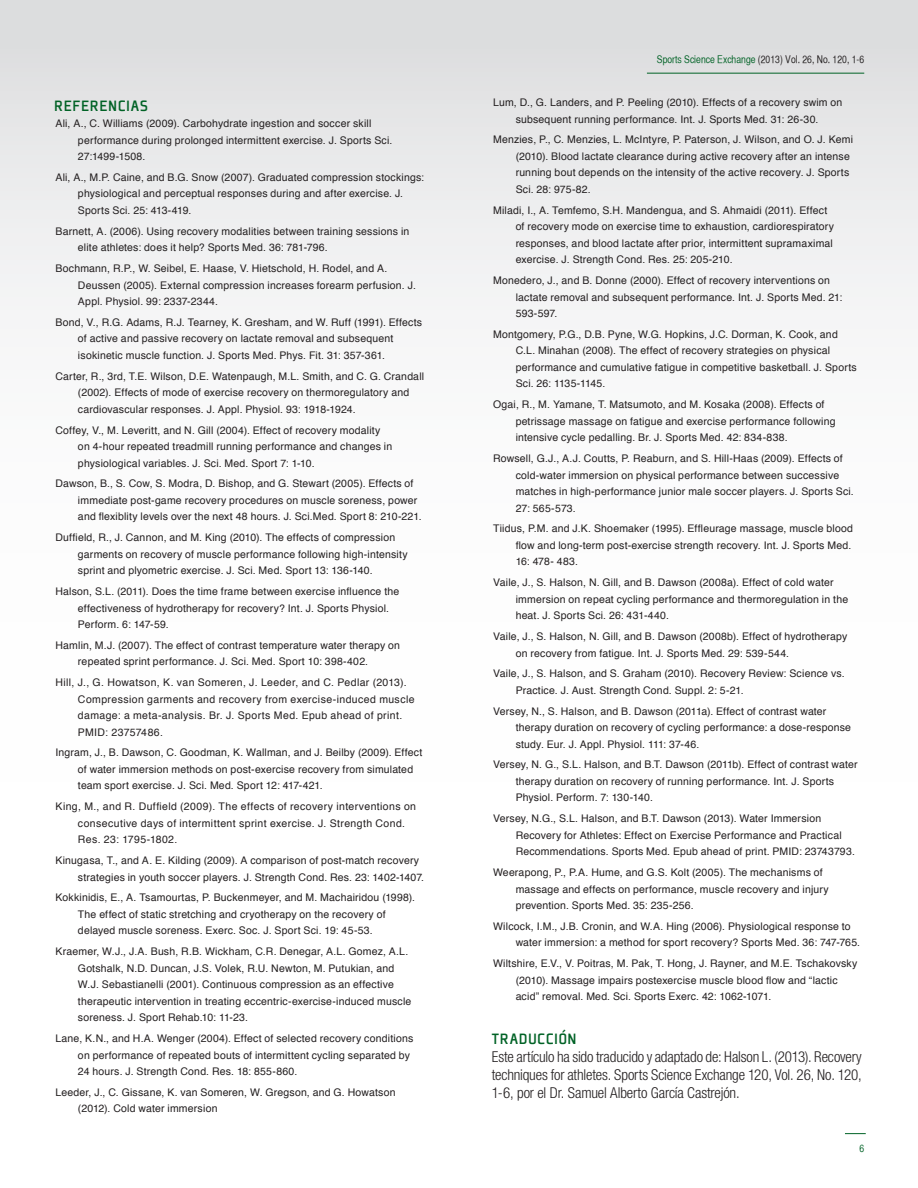
<style>
.page{position:relative;width:918px;height:1188px;background:#fff}
.page>*{position:absolute;margin:0;border:0;box-sizing:border-box;transform-origin:0 0}
.Headings{font:500 16.5px "Plexes Pro";letter-spacing:.025em;color:#016226}
.t1{font:300 condensed 15px/18px "Helvetica Neue LT Std";letter-spacing:-.01em;color:#231f20;text-align:justify}
.t2{font:10.5px/16.5px "Helvetica";letter-spacing:.015em;color:#231f20}
.t3{font:10.5px/16.5px "Helvetica";letter-spacing:.035em;color:#231f20}
.t4{font:10.5px "Helvetica CY Plain";color:#231f20}
.t5{font:10.5px "Helvetica CY Plain";color:#016226}
.s1{color:#016226}
</style>
<div class="page">
<div style="left:0;top:0;width:918px;height:1188px;background:linear-gradient(to bottom,#e8e9ea,#fff)"></div>
<hr style="left:647px;top:73px;width:217px;height:1px;background:#016226">
<svg style="left:845px;top:1133px;width:21px;height:1px"></svg>
<p class="Headings" style="left:54px;top:95px;width:96px">REFERENCIAS</p>
<p class="t2" style="left:78px;top:116px;width:316px;text-indent:-22px">Ali, A., C. Williams (2009). Carbohydrate ingestion and soccer skill performance during prolonged intermittent exercise. J. Sports Sci.<br>27:1499-1508.</p>
<p class="t2" style="left:78px;top:169px;width:348px;text-indent:-22px">Ali, A., M.P. Caine, and B.G. Snow (2007). Graduated compression stockings: physiological and perceptual responses during and after exercise. J.<br>Sports Sci. 25: 413-419.</p>
<p class="t2" style="left:78px;top:223px;width:333px;text-indent:-22px">Barnett, A. (2006). Using recovery modalities between training sessions in elite athletes: does it help? Sports Med. 36: 781-796.</p>
<p class="t2" style="left:78px;top:260px;width:339px;text-indent:-22px">Bochmann, R.P., W. Seibel, E. Haase, V. Hietschold, H. Rodel, and A.<br>Deussen (2005). External compression increases forearm perfusion. J.<br>Appl. Physiol. 99: 2337-2344.</p>
<p class="t2" style="left:78px;top:314px;width:346px;text-indent:-22px">Bond, V., R.G. Adams, R.J. Tearney, K. Gresham, and W. Ruff (1991). Effects of active and passive recovery on lactate removal and subsequent isokinetic muscle function. J. Sports Med. Phys. Fit. 31: 357-361.</p>
<p class="t2" style="left:78px;top:368px;width:348px;text-indent:-22px">Carter, R., 3rd, T.E. Wilson, D.E. Watenpaugh, M.L. Smith, and C. G. Crandall (2002). Effects of mode of exercise recovery on thermoregulatory and cardiovascular responses. J. Appl. Physiol. 93: 1918-1924.</p>
<p class="t2" style="left:78px;top:422px;width:316px;text-indent:-22px">Coffey, V., M. Leveritt, and N. Gill (2004). Effect of recovery modality on 4-hour repeated treadmill running performance and changes in physiological variables. J. Sci. Med. Sport 7: 1-10.</p>
<p class="t2" style="left:78px;top:476px;width:345px;text-indent:-22px">Dawson, B., S. Cow, S. Modra, D. Bishop, and G. Stewart (2005). Effects of immediate post-game recovery procedures on muscle soreness, power and flexiblity levels over the next 48 hours. J. Sci.Med. Sport 8: 210-221.</p>
<p class="t2" style="left:78px;top:530px;width:331px;text-indent:-22px">Duffield, R., J. Cannon, and M. King (2010). The effects of compression garments on recovery of muscle performance following high-intensity sprint and plyometric exercise. J. Sci. Med. Sport 13: 136-140.</p>
<p class="t2" style="left:78px;top:583px;width:323px;text-indent:-22px">Halson, S.L. (2011). Does the time frame between exercise influence the effectiveness of hydrotherapy for recovery? Int. J. Sports Physiol.<br>Perform. 6: 147-59.</p>
<p class="t2" style="left:78px;top:637px;width:324px;text-indent:-22px">Hamlin, M.J. (2007). The effect of contrast temperature water therapy on repeated sprint performance. J. Sci. Med. Sport 10: 398-402.</p>
<p class="t3" style="left:78px;top:675px;width:338px;text-indent:-22px">Hill, J., G. Howatson, K. van Someren, J. Leeder, and C. Pedlar (2013).<br>Compression garments and recovery from exercise-induced muscle damage: a meta-analysis. Br. J. Sports Med. Epub ahead of print.<br>PMID: 23757486.</p>
<p class="t2" style="left:78px;top:745px;width:346px;text-indent:-22px">Ingram, J., B. Dawson, C. Goodman, K. Wallman, and J. Beilby (2009). Effect of water immersion methods on post-exercise recovery from simulated team sport exercise. J. Sci. Med. Sport 12: 417-421.</p>
<p class="t3" style="left:78px;top:799px;width:340px;text-indent:-22px">King, M., and R. Duffield (2009). The effects of recovery interventions on consecutive days of intermittent sprint exercise. J. Strength Cond.<br>Res. 23: 1795-1802.</p>
<p class="t2" style="left:78px;top:853px;width:348px;text-indent:-22px">Kinugasa, T., and A. E. Kilding (2009). A comparison of post-match recovery strategies in youth soccer players. J. Strength Cond. Res. 23: 1402-1407.</p>
<p class="t2" style="left:78px;top:890px;width:339px;text-indent:-22px">Kokkinidis, E., A. Tsamourtas, P. Buckenmeyer, and M. Machairidou (1998).<br>The effect of static stretching and cryotherapy on the recovery of delayed muscle soreness. Exerc. Soc. J. Sport Sci. 19: 45-53.</p>
<p class="t2" style="left:78px;top:944px;width:335px;text-indent:-22px">Kraemer, W.J., J.A. Bush, R.B. Wickham, C.R. Denegar, A.L. Gomez, A.L.<br>Gotshalk, N.D. Duncan, J.S. Volek, R.U. Newton, M. Putukian, and W.J. Sebastianelli (2001). Continuous compression as an effective therapeutic intervention in treating eccentric-exercise-induced muscle soreness. J. Sport Rehab.10: 11-23.</p>
<p class="t2" style="left:78px;top:1030px;width:337px;text-indent:-22px">Lane, K.N., and H.A. Wenger (2004). Effect of selected recovery conditions on performance of repeated bouts of intermittent cycling separated by<br>24 hours. J. Strength Cond. Res. 18: 855-860.</p>
<p class="t2" style="left:78px;top:1084px;width:319px;text-indent:-22px">Leeder, J., C. Gissane, K. van Someren, W. Gregson, and G. Howatson (2012). Cold water immersion</p>
<p class="t4" style="left:657px;top:53px;width:209px"><span class="s1">Sports Science Exchange</span> (2013) Vol. 26, No. 120, 1-6</p>
<p class="t2" style="left:493px;top:95px;width:351px;text-align:center">Lum, D., G. Landers, and P. Peeling (2010). Effects of a recovery swim on subsequent running performance. Int. J. Sports Med. 31: 26-30.</p>
<p class="t2" style="left:516px;top:132px;width:339px;text-indent:-22px">Menzies, P., C. Menzies, L. McIntyre, P. Paterson, J. Wilson, and O. J. Kemi (2010). Blood lactate clearance during active recovery after an intense running bout depends on the intensity of the active recovery. J. Sports Sci. 28: 975-82.</p>
<p class="t2" style="left:516px;top:202px;width:320px;text-indent:-22px">Miladi, I., A. Temfemo, S.H. Mandengua, and S. Ahmaidi (2011). Effect of recovery mode on exercise time to exhaustion, cardiorespiratory responses, and blood lactate after prior, intermittent supramaximal exercise. J. Strength Cond. Res. 25: 205-210.</p>
<p class="t2" style="left:516px;top:272px;width:328px;text-indent:-22px">Monedero, J., and B. Donne (2000). Effect of recovery interventions on lactate removal and subsequent performance. Int. J. Sports Med. 21:<br>593-597.</p>
<p class="t2" style="left:516px;top:326px;width:343px;text-indent:-22px">Montgomery, P.G., D.B. Pyne, W.G. Hopkins, J.C. Dorman, K. Cook, and C.L. Minahan (2008). The effect of recovery strategies on physical performance and cumulative fatigue in competitive basketball. J. Sports Sci. 26: 1135-1145.</p>
<p class="t2" style="left:516px;top:397px;width:321px;text-indent:-22px">Ogai, R., M. Yamane, T. Matsumoto, and M. Kosaka (2008). Effects of petrissage massage on fatigue and exercise performance following intensive cycle pedalling. Br. J. Sports Med. 42: 834-838.</p>
<p class="t2" style="left:516px;top:450px;width:340px;text-indent:-22px">Rowsell, G.J., A.J. Coutts, P. Reaburn, and S. Hill-Haas (2009). Effects of cold-water immersion on physical performance between successive matches in high-performance junior male soccer players. J. Sports Sci.<br>27: 565-573.</p>
<p class="t2" style="left:516px;top:521px;width:339px;text-indent:-22px">Tiidus, P.M. and J.K. Shoemaker (1995). Effleurage massage, muscle blood flow and long-term post-exercise strength recovery. Int. J. Sports Med.<br>16: 478- 483.</p>
<p class="t2" style="left:516px;top:575px;width:334px;text-indent:-22px">Vaile, J., S. Halson, N. Gill, and B. Dawson (2008a). Effect of cold water immersion on repeat cycling performance and thermoregulation in the heat. J. Sports Sci. 26: 431-440.</p>
<p class="t2" style="left:516px;top:628px;width:333px;text-indent:-22px">Vaile, J., S. Halson, N. Gill, and B. Dawson (2008b). Effect of hydrotherapy on recovery from fatigue. Int. J. Sports Med. 29: 539-544.</p>
<p class="t2" style="left:516px;top:666px;width:331px;text-indent:-22px">Vaile, J., S. Halson, and S. Graham (2010). Recovery Review: Science vs.<br>Practice. J. Aust. Strength Cond. Suppl. 2: 5-21.</p>
<p class="t2" style="left:516px;top:703px;width:337px;text-indent:-22px">Versey, N., S. Halson, and B. Dawson (2011a). Effect of contrast water therapy duration on recovery of cycling performance: a dose-response study. Eur. J. Appl. Physiol. 111: 37-46.</p>
<p class="t2" style="left:516px;top:757px;width:343px;text-indent:-22px">Versey, N. G., S.L. Halson, and B.T. Dawson (2011b). Effect of contrast water therapy duration on recovery of running performance. Int. J. Sports<br>Physiol. Perform. 7: 130-140.</p>
<p class="t2" style="left:516px;top:811px;width:341px;text-indent:-22px">Versey, N.G., S.L. Halson, and B.T. Dawson (2013). Water Immersion<br>Recovery for Athletes: Effect on Exercise Performance and Practical<br>Recommendations. Sports Med. Epub ahead of print. PMID: 23743793.</p>
<p class="t2" style="left:516px;top:865px;width:315px;text-indent:-22px">Weerapong, P., P.A. Hume, and G.S. Kolt (2005). The mechanisms of massage and effects on performance, muscle recovery and injury prevention. Sports Med. 35: 235-256.</p>
<p class="t2" style="left:516px;top:918px;width:346px;text-indent:-22px">Wilcock, I.M., J.B. Cronin, and W.A. Hing (2006). Physiological response to water immersion: a method for sport recovery? Sports Med. 36: 747-765.</p>
<p class="t2" style="left:516px;top:956px;width:343px;text-indent:-22px">Wiltshire, E.V., V. Poitras, M. Pak, T. Hong, J. Rayner, and M.E. Tschakovsky (2010). Massage impairs postexercise muscle blood flow and “lactic acid” removal. Med. Sci. Sports Exerc. 42: 1062-1071.</p>
<p class="Headings" style="left:492px;top:1028px;width:86px">TRADUCCIÓN</p>
<p class="t1" style="left:492px;top:1047px;width:372px">Este artículo ha sido traducido y adaptado de: Halson L. (2013). Recovery techniques for athletes. Sports Science Exchange 120, Vol. 26, No. 120, 1-6, por el Dr. Samuel Alberto García Castrejón.</p>
<p class="t5" style="left:859px;top:1142px;width:6px">6</p>
</div>
